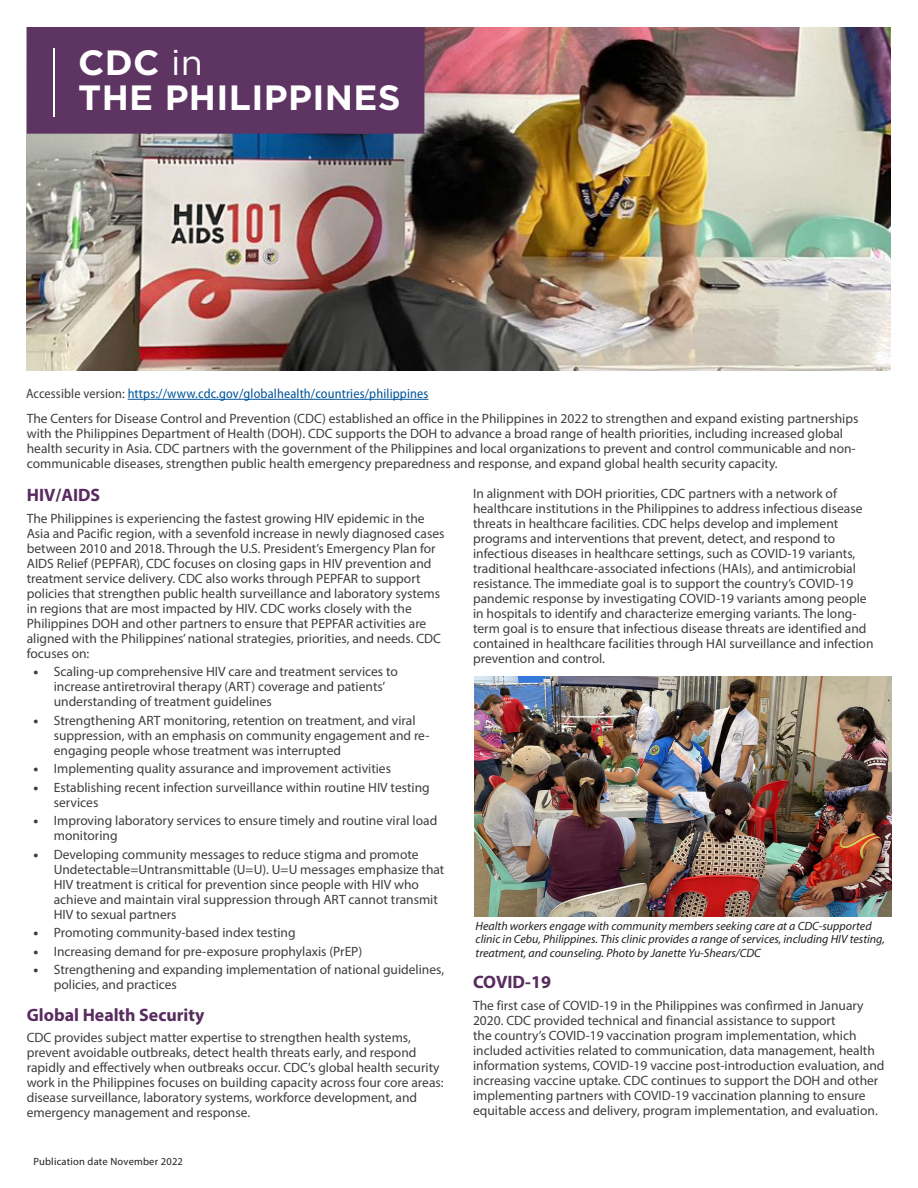
<style>
.page{position:relative;width:918px;height:1188px;background:#fff}
.page>*{position:absolute;margin:0;border:0;box-sizing:border-box;transform-origin:0 0}
.t1{font:700 35.1px/35.1px "Gotham";letter-spacing:.01em;color:#fff}
.t2{font:700 18px "Myriad Pro";color:#582c5f}
.t3{font:13.5px/15px "Myriad Pro";color:#3e3e3f}
.t4{font:semi-condensed 13.5px "Myriad Pro";letter-spacing:.01em;color:#005499}
.t5{font:italic 12px/13.5px "Myriad Pro";color:#231f20}
.t6{font:10.5px "Myriad Pro";letter-spacing:.02em;color:#231f20}
.s1{font-weight:400}
.s2{color:#3e3e3f}
.s3{font-weight:900}
</style>
<div class="page">
<img style="left:26px;top:27px;width:864px;height:343px">
<div style="left:27px;top:27px;width:397px;height:107px;background:#5e3463"></div>
<hr style="left:53px;top:49px;width:2px;height:68px;background:#fff">
<hr style="left:128px;top:399px;width:300px;height:1px;background:#005499">
<img style="left:474px;top:677px;width:418px;height:240px">
<h1 class="t1" style="left:78px;top:45px;width:324px">CDC <span class="s1">in<br></span>THE PHILIPPINES</h1>
<p class="t4" style="left:26px;top:386px;width:404px"><span class="s2">Accessible version:</span> https://www.cdc.gov/globalhealth/countries/philippines</p>
<p class="t3" style="left:27px;top:411px;width:833px">The Centers for Disease Control and Prevention (CDC) established an office in the Philippines in 2022 to strengthen and expand existing partnerships with the Philippines Department of Health (DOH). CDC supports the DOH to advance a broad range of health priorities, including increased global health security in Asia. CDC partners with the government of the Philippines and local organizations to prevent and control communicable and non&shy;communicable diseases, strengthen public health emergency preparedness and response, and expand global health security capacity.</p>
<h2 class="t2" style="left:27px;top:483px;width:75px">HIV/AIDS</h2>
<p class="t3" style="left:27px;top:511px;width:419px">The Philippines is experiencing the fastest growing HIV epidemic in the Asia and Pacific region, with a sevenfold increase in newly diagnosed cases between 2010 and 2018. Through the U.S. President’s Emergency Plan for AIDS Relief (PEPFAR), CDC focuses on closing gaps in HIV prevention and treatment service delivery. CDC also works through PEPFAR to support policies that strengthen public health surveillance and laboratory systems in regions that are most impacted by HIV. CDC works closely with the Philippines DOH and other partners to ensure that PEPFAR activities are aligned with the Philippines’ national strategies, priorities, and needs. CDC focuses on:</p>
<p class="t3" style="left:54px;top:664px;width:346px;text-indent:-20px"><span class="s3">•</span> Scaling-up comprehensive HIV care and treatment services to increase antiretroviral therapy (ART) coverage and patients’ understanding of treatment guidelines</p>
<p class="t3" style="left:54px;top:713px;width:377px;text-indent:-20px"><span class="s3">•</span> Strengthening ART monitoring, retention on treatment, and viral suppression, with an emphasis on community engagement and re&shy;engaging people whose treatment was interrupted</p>
<p class="t3" style="left:34px;top:761px;width:359px"><span class="s3">•</span> Implementing quality assurance and improvement activities</p>
<p class="t3" style="left:54px;top:780px;width:378px;text-indent:-20px"><span class="s3">•</span> Establishing recent infection surveillance within routine HIV testing services</p>
<p class="t3" style="left:54px;top:813px;width:385px;text-indent:-20px"><span class="s3">•</span> Improving laboratory services to ensure timely and routine viral load monitoring</p>
<p class="t3" style="left:54px;top:847px;width:392px;text-indent:-20px"><span class="s3">•</span> Developing community messages to reduce stigma and promote Undetectable=Untransmittable (U=U). U=U messages emphasize that HIV treatment is critical for prevention since people with HIV who achieve and maintain viral suppression through ART cannot transmit HIV to sexual partners</p>
<p class="t3" style="left:34px;top:925px;width:264px"><span class="s3">•</span> Promoting community-based index testing</p>
<p class="t3" style="left:34px;top:944px;width:330px"><span class="s3">•</span> Increasing demand for pre-exposure prophylaxis (PrEP)</p>
<p class="t3" style="left:54px;top:962px;width:392px;text-indent:-20px"><span class="s3">•</span> Strengthening and expanding implementation of national guidelines, policies, and practices</p>
<h2 class="t2" style="left:27px;top:1003px;width:179px">Global Health Security</h2>
<p class="t3" style="left:27px;top:1030px;width:418px">CDC provides subject matter expertise to strengthen health systems, prevent avoidable outbreaks, detect health threats early, and respond rapidly and effectively when outbreaks occur. CDC’s global health security work in the Philippines focuses on building capacity across four core areas: disease surveillance, laboratory systems, workforce development, and emergency management and response.</p>
<p class="t6" style="left:34px;top:1155px;width:151px">Publication date November 2022</p>
<p class="t3" style="left:473px;top:485px;width:402px">In alignment with DOH priorities, CDC partners with a network of healthcare institutions in the Philippines to address infectious disease threats in healthcare facilities. CDC helps develop and implement programs and interventions that prevent, detect, and respond to infectious diseases in healthcare settings, such as COVID-19 variants, traditional healthcare-associated infections (HAIs), and antimicrobial resistance. The immediate goal is to support the country’s COVID-19 pandemic response by investigating COVID-19 variants among people in hospitals to identify and characterize emerging variants. The long&shy;term goal is to ensure that infectious disease threats are identified and contained in healthcare facilities through HAI surveillance and infection prevention and control.</p>
<p class="t5" style="left:476px;top:919px;width:411px">Health workers engage with community members seeking care at a CDC-supported clinic in Cebu, Philippines. This clinic provides a range of services, including HIV testing, treatment, and counseling. Photo by Janette Yu-Shears/CDC</p>
<h2 class="t2" style="left:473px;top:970px;width:80px">COVID-19</h2>
<p class="t3" style="left:473px;top:997px;width:413px">The first case of COVID-19 in the Philippines was confirmed in January 2020. CDC provided technical and financial assistance to support<br>the country’s COVID-19 vaccination program implementation, which included activities related to communication, data management, health information systems, COVID-19 vaccine post-introduction evaluation, and increasing vaccine uptake. CDC continues to support the DOH and other implementing partners with COVID-19 vaccination planning to ensure equitable access and delivery, program implementation, and evaluation.</p>
</div>
